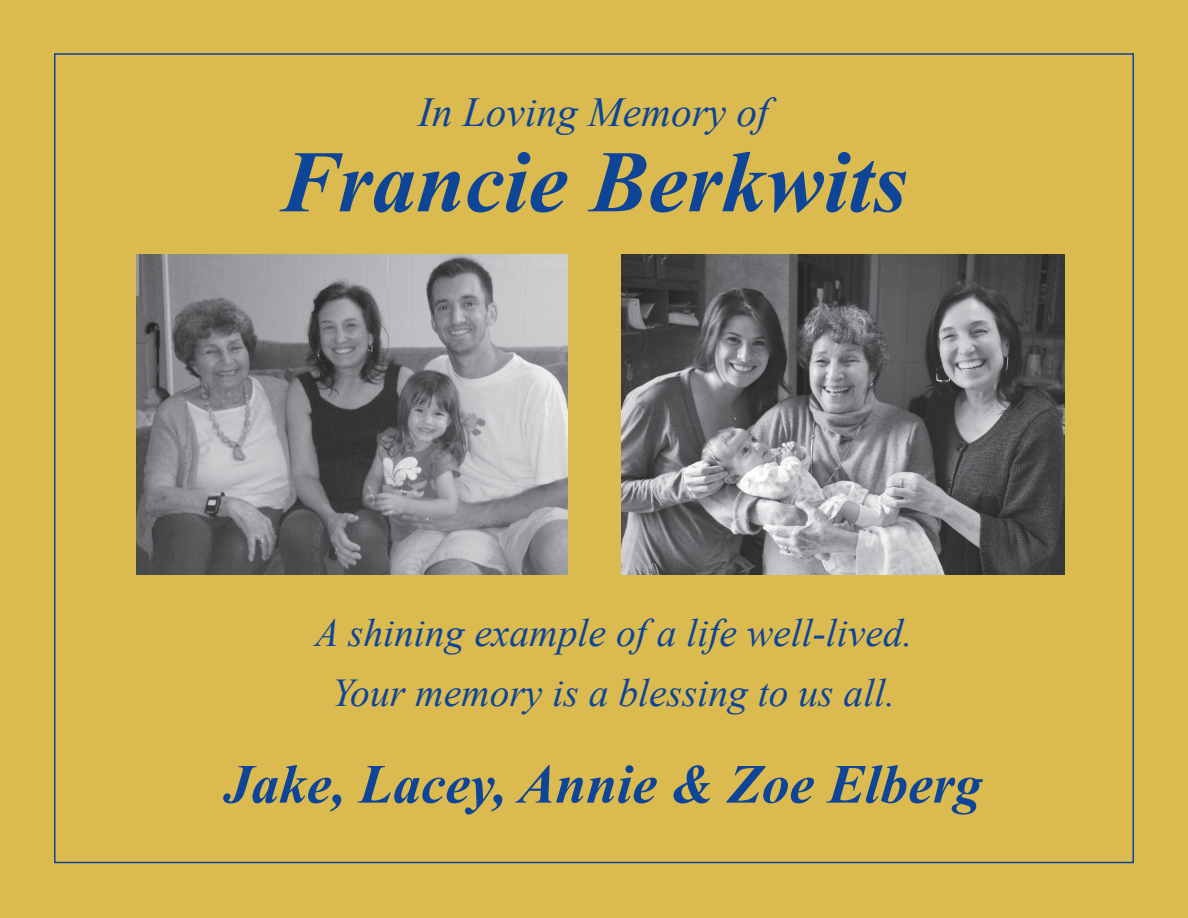
<style>
.page{position:relative;width:1188px;height:918px;background:#dbbb4f}
.page>*{position:absolute;margin:0;border:0;box-sizing:border-box;transform-origin:0 0}
.t1{font:italic 700 87.75px "Times New Roman";color:#0f4597}
.t2{font:italic 700 55.2px "Times New Roman";color:#0f4597}
.t3{font:italic 41.25px "Times New Roman";color:#0f4597}
.t4{font:italic 39.45px/60px "Times New Roman";color:#0f4597;text-align:center}
</style>
<div class="page">
<img style="left:622px;top:254px;width:442px;height:320px">
<img style="left:137px;top:254px;width:431px;height:320px">
<p class="t3" style="left:418px;top:84px;width:352px">In Loving Memory of</p>
<h1 class="t1" style="left:279px;top:121px;width:630px">Francie Berkwits</h1>
<p class="t4" style="left:315px;top:602px;width:599px">A shining example of a life well-lived.<br>Your memory is a blessing to us all.</p>
<h2 class="t2" style="left:224px;top:746px;width:760px">Jake, Lacey, Annie &amp; Zoe Elberg</h2>
</div>
